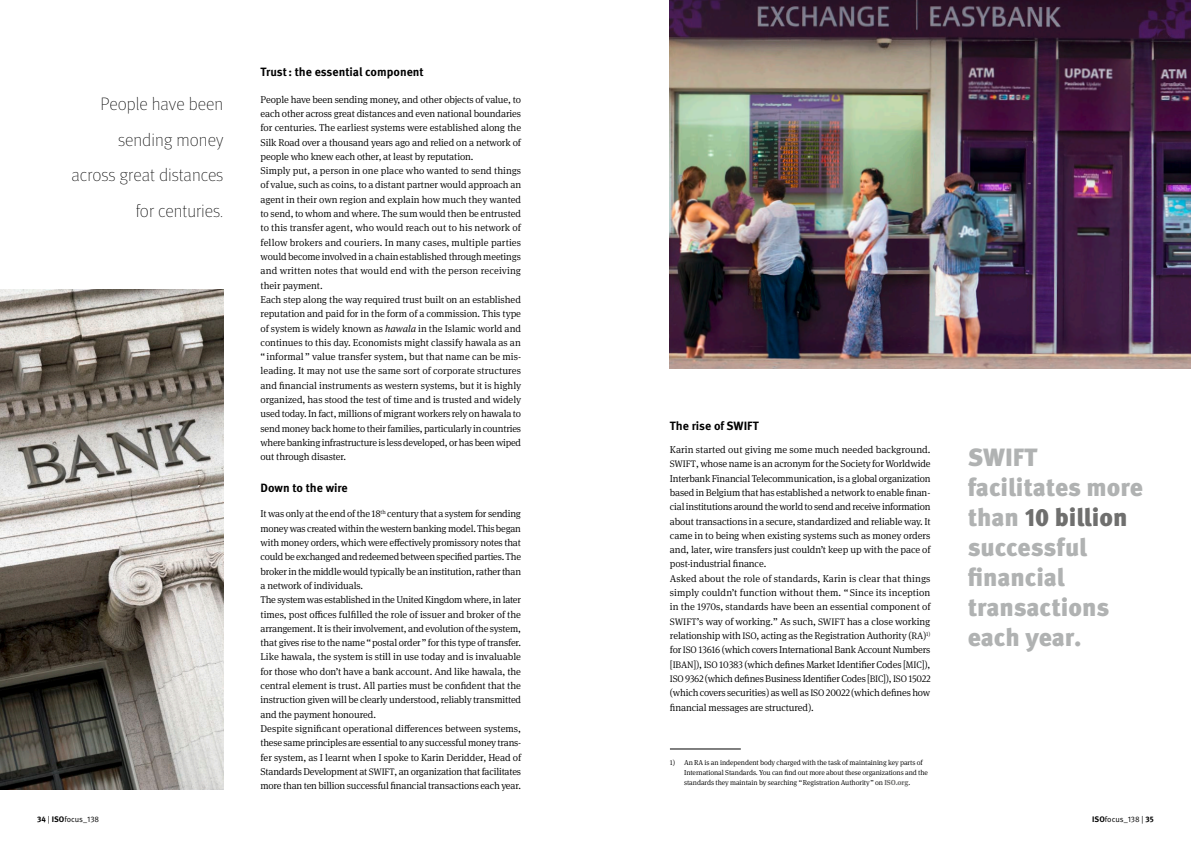
<style>
.page{position:relative;width:1191px;height:842px;background:#fff}
.page>*{position:absolute;margin:0;border:0;box-sizing:border-box;transform-origin:0 0}
.t1{font:900 25px/30px "Meta Pro";color:#b0b2b2}
.t2{font:100 18px/35.7px "Meta Pro";color:#000;text-align:right}
.t3{font:700 12px "Meta Pro";color:#000}
.t4{font:300 10px/14.3px "Meta Serif Pro";letter-spacing:-.01em;color:#000}
.t5{font:8px "Meta Pro Norm";color:#000}
.t6{font:300 7.2px/10px "Meta Serif Pro";letter-spacing:-.01em;color:#000}
.s1{font-style:italic}
.s2{font-size:9.5px}
.s3{font-weight:700;color:#6f6f6e}
.s4{color:#6f6f6e}
.s5{font-family:"Meta Pro";font-weight:700}
</style>
<div class="page">
<hr style="left:670px;top:749px;width:71px;height:1px;background:#000">
<img style="left:0;top:289px;width:223px;height:500px">
<img style="left:670px;top:0;width:521px;height:368px">
<h2 class="t2" style="left:72px;top:85px;width:153px">People have been sending money across great distances for centuries.</h2>
<p class="t3" style="left:260px;top:62px;width:165px">Trust: the essential component</p>
<p class="t4" style="left:260px;top:92px;width:262px">People have been sending money, and other objects of value, to each other across great distances and even national boundaries for centuries. The earliest systems were established along the Silk Road over a thousand years ago and relied on a network of people who knew each other, at least by reputation.<br>Simply put, a person in one place who wanted to send things of value, such as coins, to a distant partner would approach an agent in their own region and explain how much they wanted to send, to whom and where. The sum would then be entrusted to this transfer agent, who would reach out to his network of fellow brokers and couriers. In many cases, multiple parties would become involved in a chain established through meetings and written notes that would end with the person receiving their payment.<br>Each step along the way required trust built on an established reputation and paid for in the form of a commission. This type of system is widely known as <span class="s1">hawala</span> in the Islamic world and continues to this day. Economists might classify hawala as an “ informal ” value transfer system, but that name can be mis&shy;leading. It may not use the same sort of corporate structures and financial instruments as western systems, but it is highly organized, has stood the test of time and is trusted and widely used today. In fact, millions of migrant workers rely on hawala to send money back home to their families, particularly in countries where banking infrastructure is less developed, or has been wiped out through disaster.</p>
<p class="t3" style="left:260px;top:479px;width:89px">Down to the wire</p>
<p class="t4" style="left:260px;top:506px;width:262px">It was only at the end of the 18<sup>th</sup> century that a system for sending money was created within the western banking model. This began with money orders, which were effectively promissory notes that could be exchanged and redeemed between specified parties. The broker in the middle would typically be an institution, rather than a network of individuals.<br>The system was established in the United Kingdom where, in later times, post offices fulfilled the role of issuer and broker of the arrangement. It is their involvement, and evolution of the system, that gives rise to the name “postal order” for this type of transfer.<br>Like hawala, the system is still in use today and is invaluable for those who don’t have a bank account. And like hawala, the central element is trust. All parties must be confident that the instruction given will be clearly understood, reliably transmitted and the payment honoured.<br>Despite significant operational differences between systems, these same principles are essential to any successful money trans&shy;fer system, as I learnt when I spoke to Karin Deridder, Head of Standards Development at <span class="s2">SWIFT</span>, an organization that facilitates more than ten billion successful financial transactions each year.</p>
<p class="t3" style="left:670px;top:416px;width:90px">The rise of SWIFT</p>
<p class="t4" style="left:670px;top:442px;width:262px">Karin started out giving me some much needed background.<br><span class="s2">SWIFT</span>, whose name is an acronym for the Society for Worldwide Interbank Financial Telecommunication, is a global organization based in Belgium that has established a network to enable finan&shy;cial institutions around the world to send and receive information about transactions in a secure, standardized and reliable way. It came in to being when existing systems such as money orders and, later, wire transfers just couldn’t keep up with the pace of post-industrial finance.<br>Asked about the role of standards, Karin is clear that things simply couldn’t function without them. “ Since its inception in the 1970s, standards have been an essential component of <span class="s2">SWIFT</span>’s way of working.” As such, <span class="s2">SWIFT</span> has a close working relationship with <span class="s2">ISO</span>, acting as the Registration Authority (<span class="s2">RA</span>)<sup>1) </sup>for <span class="s2">ISO</span> 13616 (which covers International Bank Account Numbers [<span class="s2">IBAN</span>]), <span class="s2">ISO</span> 10383 (which defines Market Identifier Codes [<span class="s2">MIC</span>]), <span class="s2">ISO</span> 9362 (which defines Business Identifier Codes [<span class="s2">BIC</span>]), <span class="s2">ISO</span> 15022 (which covers securities) as well as <span class="s2">ISO</span> 20022 (which defines how financial messages are structured).</p>
<p class="t6" style="left:684px;top:757px;width:245px;text-indent:-14px">1) An RA is an independent body charged with the task of maintaining key parts of<br>International Standards. You can find out more about these organizations and the standards they maintain by searching “Registration Authority” on <span class="s3">ISO.org</span>.</p>
<h1 class="t1" style="left:967px;top:441px;width:177px">SWIFT facilitates more than <span class="s4">10 billion </span>successful financial transactions each year.</h1>
<p class="t5" style="left:37px;top:813px;width:63px"><span class="s5">34</span> | <span class="s5">ISO</span>focus_138</p>
<p class="t5" style="left:1092px;top:813px;width:63px"><span class="s5">ISO</span>focus_138 | <span class="s5">35</span></p>
</div>
